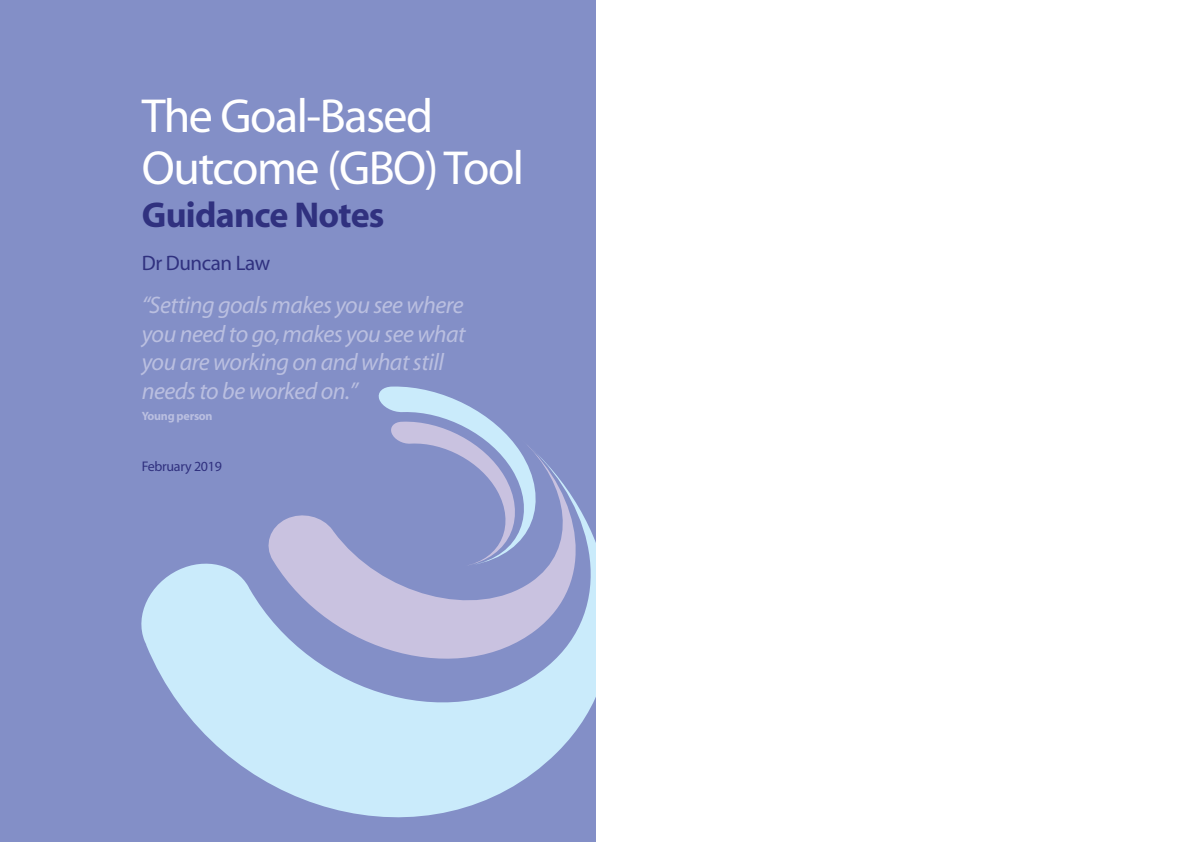
<style>
.page{position:relative;width:1191px;height:842px;background:#fff}
.page>*{position:absolute;margin:0;border:0;box-sizing:border-box;transform-origin:0 0}
.t1{font:48px/52px "Myriad";letter-spacing:-.03em;color:#fff}
.t2{font:700 36px "Myriad";letter-spacing:-.02em;color:#30317f}
.t3{font:italic 24px/28.8px "Myriad";letter-spacing:-.02em;color:#babfe0}
.t4{font:21px "Myriad";letter-spacing:-.02em;color:#30317f}
.t5{font:14px "Myriad";letter-spacing:-.02em;color:#30317f}
.t6{font:700 12px "Myriad";letter-spacing:-.02em;color:#babfe0}
</style>
<div class="page">
<div style="left:0;top:0;width:595px;height:842px;background:#838fc7"></div>
<svg style="left:141px;top:563px;width:454px;height:255px;fill:#caebfb"></svg>
<svg style="left:263px;top:469px;width:332px;height:219px"></svg>
<svg style="left:377px;top:386px;width:174px;height:180px"></svg>
<h1 class="t1" style="left:142px;top:94px;width:384px">The Goal-Based<br>Outcome (GBO)Tool</h1>
<h2 class="t2" style="left:142px;top:201px;width:244px">Guidance Notes</h2>
<p class="t4" style="left:142px;top:255px;width:130px">Dr Duncan Law</p>
<p class="t3" style="left:142px;top:293px;width:325px">“Setting goals makes you see where you need to go,makes you see what you are working on and what still needs to be worked on.”</p>
<p class="t6" style="left:142px;top:411px;width:72px">Young person</p>
<p class="t5" style="left:142px;top:461px;width:82px">February 2019</p>
</div>
